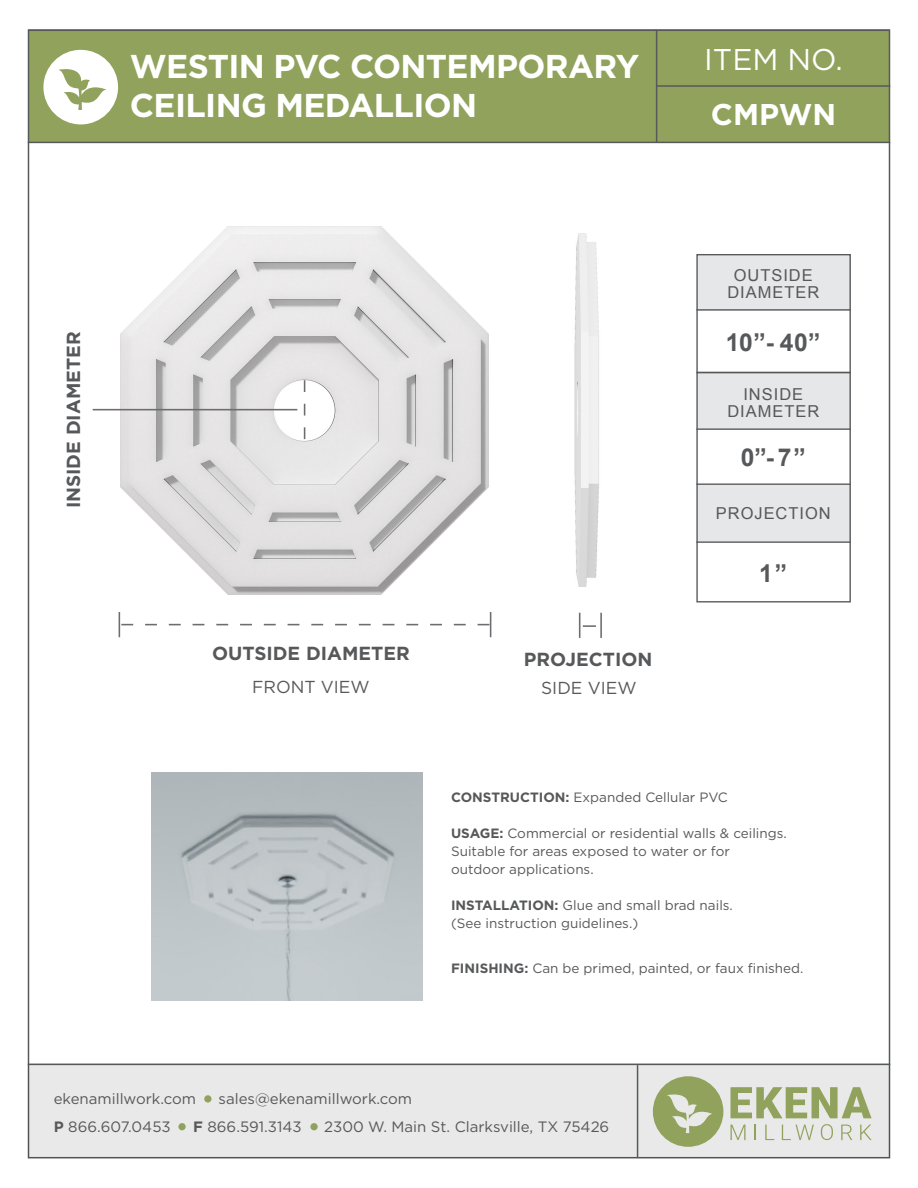
<style>
.page{position:relative;width:918px;height:1188px;background:#fff}
.page>*{position:absolute;margin:0;border:0;box-sizing:border-box;transform-origin:0 0}
.t1{font:700 33px/39px "Gotham";letter-spacing:-.02em;color:#fff}
.t2{font:30px "Gotham";color:#fff}
.t3{font:700 30px "Gotham";color:#fff}
.t4{font:700 24.6px "Arial";color:#57585a}
.t5{font:700 18.9px "Gotham";color:#57585a}
.t6{font:17.4px "Gotham";color:#57585a}
.t7{font:16.5px/17px "Arial";letter-spacing:.06em;color:#57585a;text-align:center}
.t8{font:15px "Gotham";color:#57585a}
.t9{font:13.5px/18px "Gotham";color:#57585a}
.s1{font-weight:700}
</style>
<div class="page">
<div style="left:28px;top:30px;width:862px;height:112px;background:#91a25c"></div>
<div style="left:28px;top:1064px;width:862px;height:94px;background:#e9e9e9"></div>
<svg style="left:653px;top:1076px;width:70px;height:71px"></svg>
<svg style="left:731px;top:1087px;width:141px;height:31px"></svg>
<svg style="left:731px;top:1125px;width:15px;height:15px"></svg>
<svg style="left:755px;top:1125px;width:1px;height:15px"></svg>
<svg style="left:765px;top:1125px;width:9px;height:15px"></svg>
<svg style="left:782px;top:1125px;width:32px;height:15px"></svg>
<svg style="left:821px;top:1124px;width:12px;height:16px"></svg>
<svg style="left:841px;top:1125px;width:11px;height:15px"></svg>
<svg style="left:860px;top:1125px;width:12px;height:15px"></svg>
<hr style="left:28px;top:1064px;width:862px;height:1px;background:#57585a">
<hr style="left:28px;top:142px;width:862px;height:1px;background:#57585a">
<hr style="left:657px;top:85px;width:233px;height:2px;background:#57585a">
<hr style="left:637px;top:1065px;width:1px;height:93px;background:#57585a">
<hr style="left:656px;top:30px;width:1px;height:112px;background:#57585a">
<div style="left:204px;top:1095px;width:8px;height:8px;background:#91a25c;border-radius:50%"></div>
<div style="left:310px;top:1123px;width:8px;height:7px;background:#91a25c;border-radius:50%"></div>
<div style="left:178px;top:1123px;width:8px;height:7px;background:#91a25c;border-radius:50%"></div>
<img style="left:121px;top:226px;width:368px;height:369px">
<img style="left:152px;top:772px;width:270px;height:228px">
<svg style="left:43px;top:50px;width:75px;height:74px"></svg>
<svg style="left:304px;top:380px;width:1px;height:59px"></svg>
<hr style="left:93px;top:409px;width:204px;height:1px;background:#6c6d70">
<svg style="left:119px;top:612px;width:372px;height:25px"></svg>
<img style="left:574px;top:234px;width:25px;height:353px">
<hr style="left:600px;top:613px;width:2px;height:25px;background:#6c6d70">
<svg style="left:579px;top:613px;width:17px;height:25px"></svg>
<div style="left:697px;top:372px;width:153px;height:56px;background:#e6e7e9"></div>
<div style="left:697px;top:255px;width:153px;height:56px;background:#e6e7e9"></div>
<div style="left:697px;top:485px;width:153px;height:56px;background:#e6e7e9"></div>
<div style="left:696px;top:372px;width:155px;height:230px;border:1px solid #57585a"></div>
<div style="left:696px;top:254px;width:155px;height:119px;border:1px solid #57585a"></div>
<hr style="left:696px;top:428px;width:155px;height:2px;background:#57585a">
<hr style="left:696px;top:309px;width:155px;height:2px;background:#57585a">
<hr style="left:696px;top:484px;width:155px;height:1px;background:#57585a">
<hr style="left:696px;top:541px;width:155px;height:2px;background:#57585a">
<p class="t1" style="left:130px;top:46px;width:511px">WESTIN PVC CONTEMPORARY<br>CEILING MEDALLION</p>
<p class="t2" style="left:704px;top:41px;width:140px">ITEM NO.</p>
<p class="t3" style="left:711px;top:96px;width:127px">CMPWN</p>
<p class="t5" style="left:62px;top:508px;width:178px;rotate:-90deg">INSIDE DIAMETER</p>
<p class="t7" style="left:727px;top:267px;width:93px">OUTSIDE<br>DIAMETER</p>
<p class="t4" style="left:726px;top:326px;width:96px">10”- 40”</p>
<p class="t7" style="left:727px;top:386px;width:93px">INSIDE<br>DIAMETER</p>
<p class="t4" style="left:741px;top:441px;width:67px">0”- 7”</p>
<p class="t7" style="left:716px;top:505px;width:116px">PROJECTION</p>
<p class="t5" style="left:212px;top:642px;width:199px">OUTSIDE DIAMETER</p>
<p class="t5" style="left:524px;top:648px;width:130px">PROJECTION</p>
<p class="t6" style="left:252px;top:676px;width:119px">FRONT VIEW</p>
<p class="t6" style="left:541px;top:678px;width:97px">SIDE VIEW</p>
<p class="t4" style="left:759px;top:557px;width:30px">1”</p>
<p class="t9" style="left:451px;top:788px;width:278px"><span class="s1">CONSTRUCTION:</span> Expanded Cellular PVC</p>
<p class="t9" style="left:451px;top:824px;width:337px"><span class="s1">USAGE:</span> Commercial or residential walls &amp; ceilings.<br>Suitable for areas exposed to water or for outdoor applications.</p>
<p class="t9" style="left:451px;top:896px;width:283px"><span class="s1">INSTALLATION:</span> Glue and small brad nails. (See instruction guidelines.)</p>
<p class="t9" style="left:451px;top:959px;width:354px"><span class="s1">FINISHING:</span> Can be primed, painted, or faux finished.</p>
<p class="t8" style="left:54px;top:1089px;width:144px">ekenamillwork.com</p>
<p class="t8" style="left:219px;top:1089px;width:195px">sales@ekenamillwork.com</p>
<p class="t8" style="left:54px;top:1118px;width:118px"><span class="s1">P</span> 866.607.0453</p>
<p class="t8" style="left:193px;top:1118px;width:110px"><span class="s1">F</span> 866.591.3143</p>
<p class="t8" style="left:324px;top:1118px;width:287px">2300 W. Main St. Clarksville, TX 75426</p>
</div>
